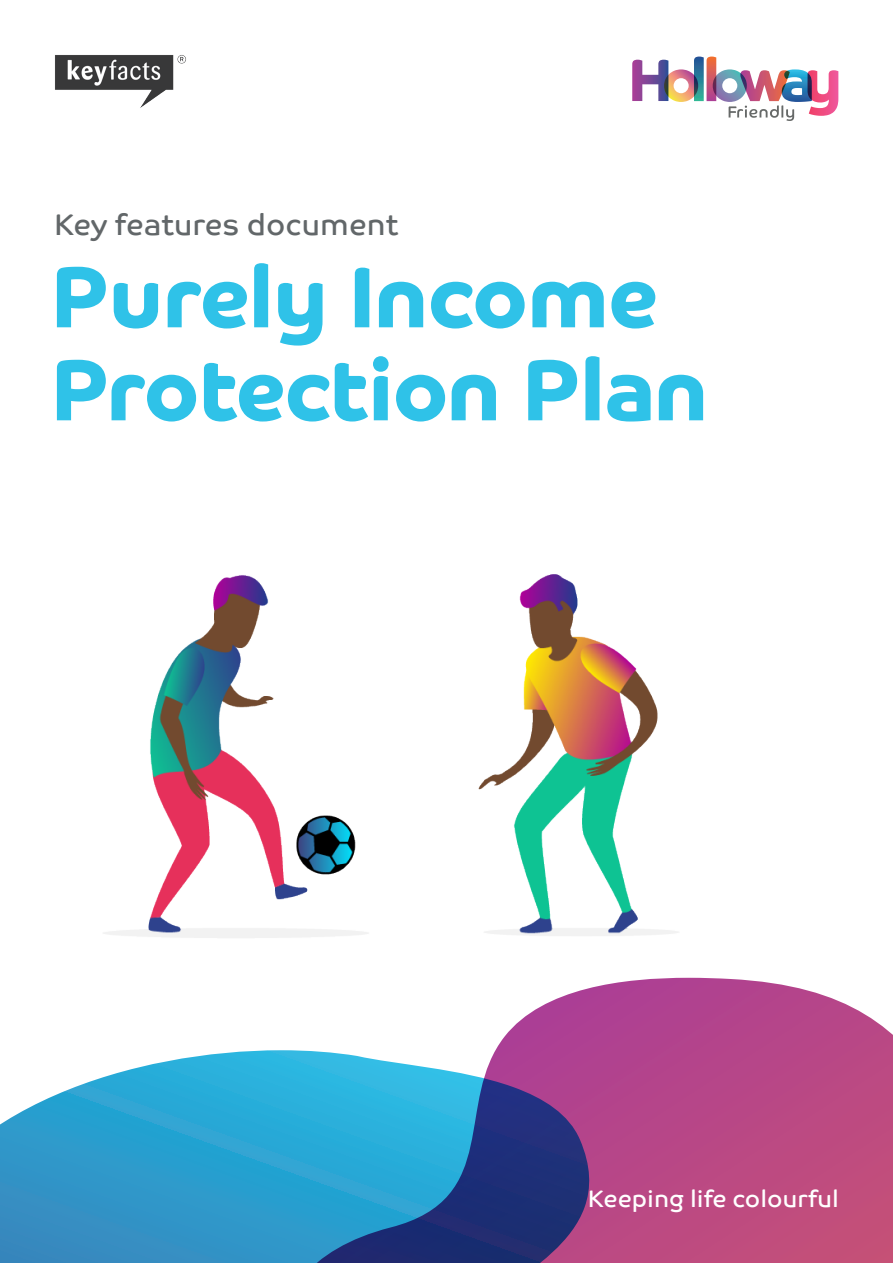
<style>
.page{position:relative;width:893px;height:1263px;background:#fff}
.page>*{position:absolute;margin:0;border:0;box-sizing:border-box;transform-origin:0 0}
.H2_-_20pt{font:700 87px/93px "Co Headline";color:#2fc2e8}
.H2_-_20pt-2{font:30px "Co Text";color:#626769}
.t1{font:24px "Co Text";color:#fff}
</style>
<div class="page">
<svg style="left:495px;top:978px;width:398px;height:285px;background:#bd538e"></svg>
<svg style="left:632px;top:57px;width:206px;height:64px"></svg>
<svg style="left:0;top:1050px;width:591px;height:213px;background:#408dbf"></svg>
<img style="left:55px;top:55px;width:131px;height:53px">
<img style="left:103px;top:574px;width:575px;height:364px">
<p class="H2_-_20pt-2" style="left:54px;top:207px;width:346px">Key features document</p>
<p class="H2_-_20pt" style="left:51px;top:251px;width:659px">Purely Income<br>Protection Plan</p>
<p class="t1" style="left:588px;top:1184px;width:253px">Keeping life colourful</p>
</div>
